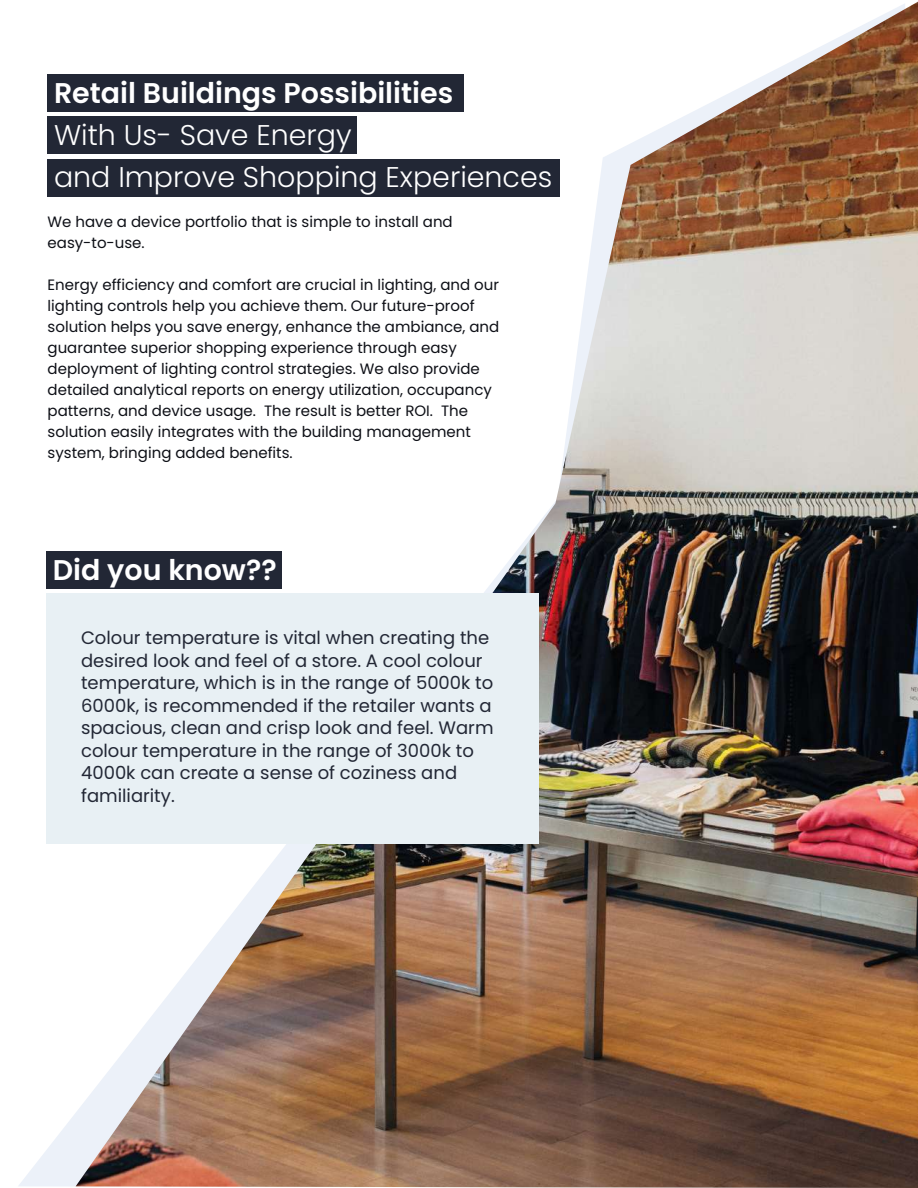
<style>
.page{position:relative;width:918px;height:1188px;background:#fff}
.page>*{position:absolute;margin:0;border:0;box-sizing:border-box;transform-origin:0 0}
.t1{font:300 28.5px/42px "Poppins";color:#fff}
.t2{font:600 28.5px "Poppins";color:#fff}
.t3{font:18px/22.5px "Poppins";color:#222735}
.t4{font:15px/21px "Poppins";color:#0d0f16}
</style>
<div class="page">
<img style="left:76px;top:2px;width:842px;height:1186px">
<div style="left:48px;top:159px;width:512px;height:38px;background:#222735"></div>
<div style="left:46px;top:593px;width:493px;height:251px;background:#e8f0f4"></div>
<div style="left:48px;top:116px;width:309px;height:37px;background:#222735"></div>
<div style="left:48px;top:74px;width:416px;height:38px;background:#222735"></div>
<div style="left:46px;top:551px;width:236px;height:38px;background:#222735"></div>
<h1 class="t2" style="left:54px;top:76px;width:401px">Retail Buildings Possibilities</h1>
<h1 class="t1" style="left:54px;top:114px;width:500px">With Us- Save Energy<br>and Improve Shopping Experiences</h1>
<p class="t4" style="left:48px;top:212px;width:407px">We have a device portfolio that is simple to install and easy-to-use.</p>
<p class="t4" style="left:48px;top:275px;width:453px">Energy efficiency and comfort are crucial in lighting, and our lighting controls help you achieve them. Our future-proof solution helps you save energy, enhance the ambiance, and guarantee superior shopping experience through easy deployment of lighting control strategies. We also provide detailed analytical reports on energy utilization, occupancy patterns, and device usage. The result is better ROI. The solution easily integrates with the building management system, bringing added benefits.</p>
<h1 class="t2" style="left:53px;top:554px;width:225px">Did you know??</h1>
<p class="t3" style="left:81px;top:627px;width:414px">Colour temperature is vital when creating the desired look and feel of a store. A cool colour temperature, which is in the range of 5000k to 6000k, is recommended if the retailer wants a spacious, clean and crisp look and feel. Warm colour temperature in the range of 3000k to 4000k can create a sense of coziness and familiarity.</p>
</div>
